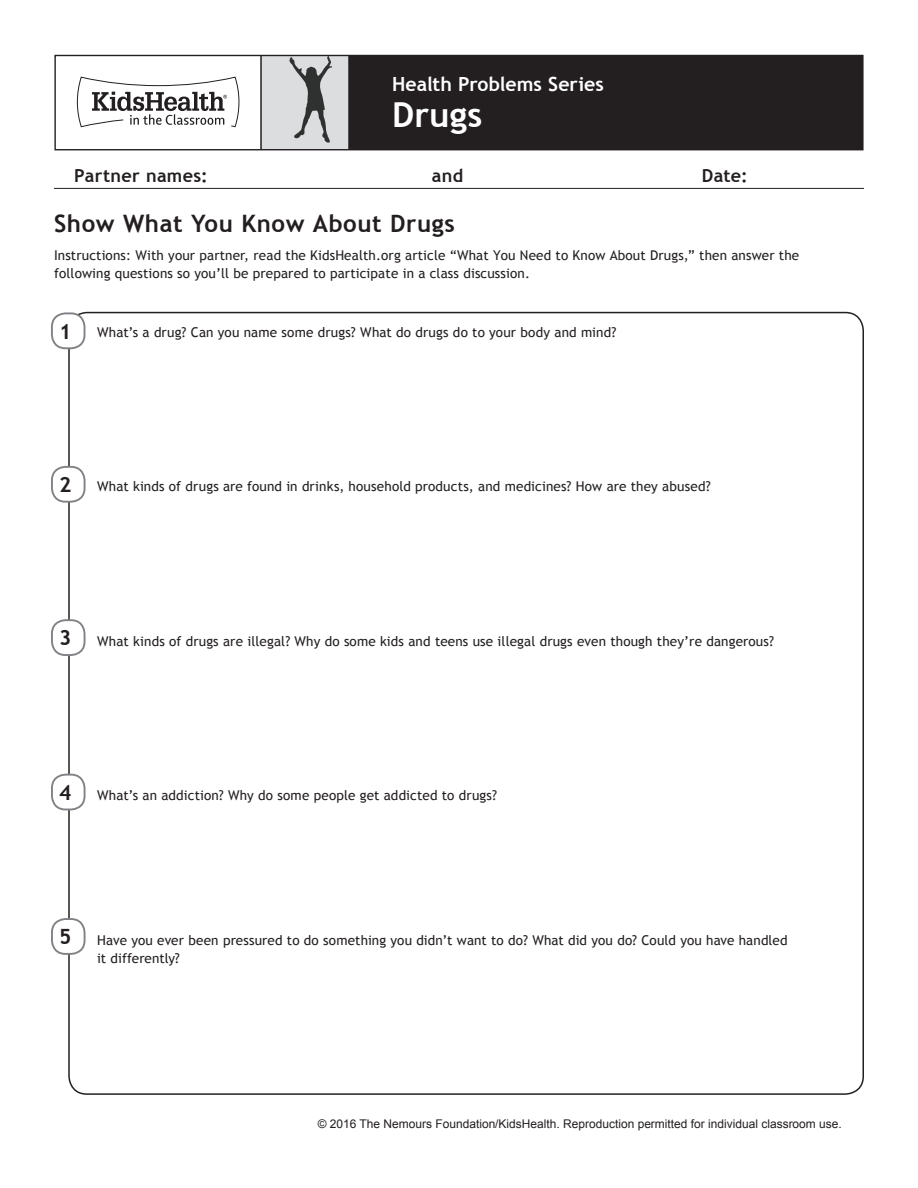
<style>
.page{position:relative;width:918px;height:1188px;background:#fff}
.page>*{position:absolute;margin:0;border:0;box-sizing:border-box;transform-origin:0 0}
.Handout_Header{font:700 34.5px "Trebuchet MS";letter-spacing:.005em;color:#fff}
.t1{font:700 24px "Trebuchet MS";letter-spacing:.025em;color:#231f20}
.t2{font:700 21px "Trebuchet MS";color:#231f20}
.Handout_Header-2{font:700 19.5px "Trebuchet MS";color:#fff}
.Article_List{font:700 18px "Trebuchet MS";letter-spacing:.02em;color:#231f20}
.Basic_Numbered_List{font:13.5px/18px "Trebuchet MS";letter-spacing:.01em;color:#231f20}
.t3{font:12px "Arial";color:#231f20}
</style>
<div class="page">
<div style="left:261px;top:55px;width:88px;height:95px;background:#dcdddf"></div>
<div style="left:349px;top:55px;width:513px;height:95px;background:#231f20"></div>
<svg style="left:76px;top:76px;width:164px;height:52px"></svg>
<hr style="left:348px;top:55px;width:2px;height:95px;background:#231f20">
<hr style="left:260px;top:55px;width:2px;height:95px;background:#231f20">
<div style="left:54px;top:55px;width:810px;height:95px;border:1px solid #231f20"></div>
<svg style="left:289px;top:56px;width:44px;height:87px"></svg>
<hr style="left:54px;top:188px;width:810px;height:1px;background:#231f20">
<div style="left:51px;top:312px;width:34px;height:37px;border:2px solid #808285;border-radius:13px"></div>
<div style="left:51px;top:466px;width:35px;height:37px;border:2px solid #808285;border-radius:13px"></div>
<div style="left:51px;top:619px;width:35px;height:37px;border:2px solid #808285;border-radius:13px"></div>
<div style="left:51px;top:774px;width:35px;height:36px;border:2px solid #808285;border-radius:13px"></div>
<div style="left:51px;top:918px;width:35px;height:37px;border:2px solid #808285;border-radius:13px"></div>
<p class="Handout_Header-2" style="left:392px;top:71px;width:213px">Health Problems Series</p>
<p class="Handout_Header" style="left:392px;top:93px;width:92px">Drugs</p>
<p class="Article_List" style="left:74px;top:164px;width:135px">Partner names:</p>
<p class="Article_List" style="left:432px;top:164px;width:33px">and</p>
<p class="Article_List" style="left:702px;top:164px;width:47px">Date:</p>
<p class="t1" style="left:54px;top:209px;width:402px">Show What You Know About Drugs</p>
<p class="Basic_Numbered_List" style="left:54px;top:246px;width:747px">Instructions: With your partner, read the KidsHealth.org article “What You Need to Know About Drugs,” then answer the following questions so you’ll be prepared to participate in a class discussion.</p>
<p class="t2" style="left:59px;top:318px;width:14px">1</p>
<p class="Basic_Numbered_List" style="left:97px;top:323px;width:521px">What’s a drug? Can you name some drugs? What do drugs do to your body and mind?</p>
<p class="t2" style="left:59px;top:471px;width:14px">2</p>
<p class="Basic_Numbered_List" style="left:97px;top:478px;width:615px">What kinds of drugs are found in drinks, household products, and medicines? How are they abused?</p>
<p class="t2" style="left:59px;top:625px;width:14px">3</p>
<p class="Basic_Numbered_List" style="left:97px;top:632px;width:678px">What kinds of drugs are illegal? Why do some kids and teens use illegal drugs even though they’re dangerous?</p>
<p class="t2" style="left:59px;top:779px;width:14px">4</p>
<p class="Basic_Numbered_List" style="left:97px;top:787px;width:401px">What’s an addiction? Why do some people get addicted to drugs?</p>
<p class="t2" style="left:59px;top:924px;width:14px">5</p>
<p class="Basic_Numbered_List" style="left:97px;top:931px;width:692px">Have you ever been pressured to do something you didn’t want to do? What did you do? Could you have handled it differently?</p>
<p class="t3" style="left:318px;top:1116px;width:526px">© 2016 The Nemours Foundation/KidsHealth. Reproduction permitted for individual classroom use.</p>
</div>
